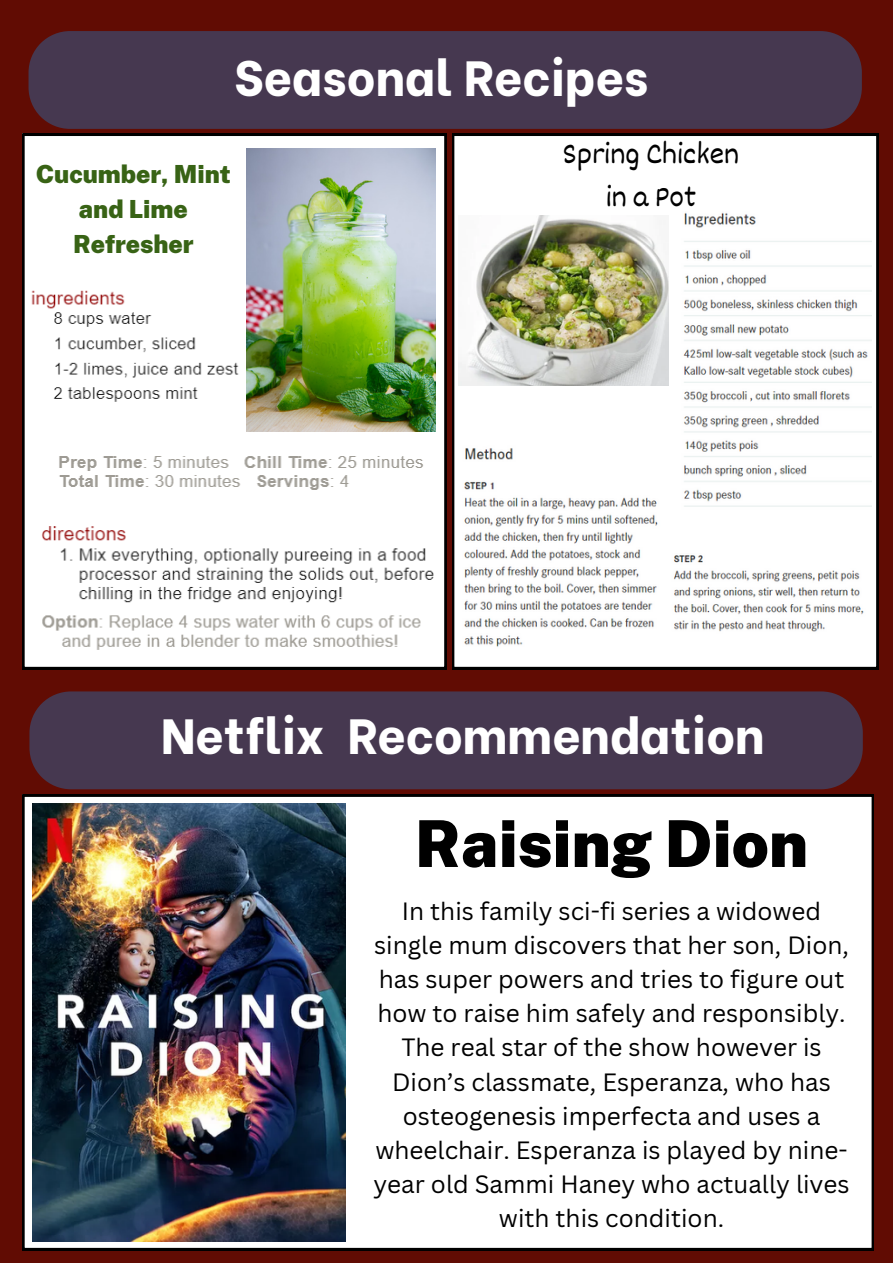
<style>
.page{position:relative;width:893px;height:1264px;background:#fff}
.page>*{position:absolute;margin:0;border:0;box-sizing:border-box;transform-origin:0 0}
.t1{font:900 64.65px "Public Sans";color:#000}
.t2{font:800 49.2px "Be Vietnam";color:#fff}
.t3{font:30.75px/42.8px "Dekko";color:#000;text-align:center}
.t4{font:900 24.9px/34.8px "Public Sans";color:#386315;text-align:center}
.t5{font:24.3px/34px "Canva Sans";color:#000;text-align:center}
</style>
<div class="page">
<div style="left:0;top:0;width:892px;height:1262px;background:#610c03"></div>
<svg style="left:22px;top:134px;width:424px;height:535px;background:#e9e9e9"></svg>
<div style="left:452px;top:134px;width:426px;height:535px;background:#fff"></div>
<div style="left:29px;top:31px;width:832px;height:98px;background:#463850"></div>
<div style="left:29px;top:691px;width:833px;height:98px;background:#463850"></div>
<div style="left:22px;top:794px;width:851px;height:456px;background:#fff"></div>
<img style="left:246px;top:148px;width:189px;height:283px">
<img style="left:26px;top:283px;width:220px;height:148px">
<img style="left:26px;top:522px;width:416px;height:136px">
<img style="left:43px;top:443px;width:382px;height:67px">
<img style="left:458px;top:216px;width:211px;height:169px">
<img style="left:677px;top:202px;width:194px;height:312px">
<img style="left:457px;top:442px;width:208px;height:215px">
<img style="left:668px;top:548px;width:205px;height:97px">
<img style="left:33px;top:803px;width:312px;height:438px">
<h2 class="t2" style="left:234px;top:37px;width:415px">Seasonal Recipes</h2>
<p class="t4" style="left:36px;top:156px;width:197px">Cucumber, Mint and Lime<br>Refresher</p>
<p class="t3" style="left:562px;top:131px;width:178px">Spring Chicken in a Pot</p>
<h2 class="t2" style="left:161px;top:695px;width:605px">Netflix Recommendation</h2>
<h1 class="t1" style="left:415px;top:805px;width:395px">Raising Dion</h1>
<p class="t5" style="left:373px;top:893px;width:477px">In this family sci-fi series a widowed single mum discovers that her son, Dion, has super powers and tries to figure out how to raise him safely and responsibly.<br>The real star of the show however is Dion’s classmate, Esperanza, who has osteogenesis imperfecta and uses a wheelchair. Esperanza is played by nine&shy;year old Sammi Haney who actually lives with this condition.</p>
</div>
